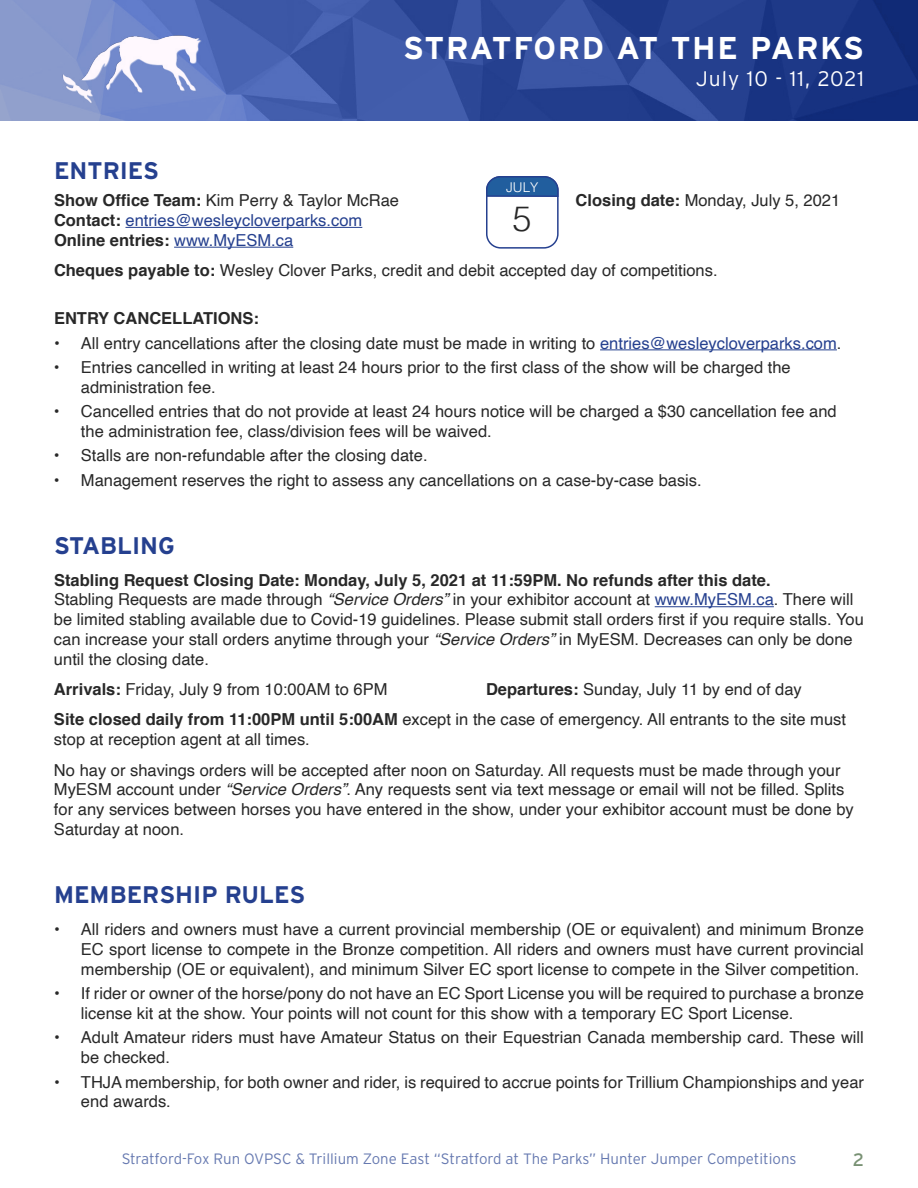
<style>
.page{position:relative;width:918px;height:1188px;background:#fff}
.page>*{position:absolute;margin:0;border:0;box-sizing:border-box;transform-origin:0 0}
.t1{font:300 34.5px "Helvetica";color:#282828}
.t2{font:700 31.5px "Interstate";letter-spacing:.05em;color:#fff}
.t3{font:700 24px "Interstate";color:#25408f}
.t4{font:300 21px "Interstate";letter-spacing:.05em;color:#fff}
.t5{font:18px "Interstate";color:#3f6238}
.t6{font:16.5px/19.8px "Helvetica";color:#282828}
.t7{font:16.5px/19.8px "Helvetica";color:#25408f}
.t8{font:700 16.5px "Helvetica";color:#282828}
.t9{font:300 15px "Interstate";color:#25408f}
.t10{font:300 13.5px "Helvetica";color:#fff}
.s1{font-weight:700;color:#282828}
.s2{color:#282828}
.s3{font-weight:700}
.s4{color:#25408f}
.s5{font-style:italic}
</style>
<div class="page">
<svg style="left:0;top:0;width:918px;height:120px;background:#39529f"></svg>
<img style="left:54px;top:27px;width:156px;height:80px">
<hr style="left:125px;top:227px;width:237px;height:1px;background:#25408f">
<hr style="left:174px;top:247px;width:119px;height:1px;background:#25408f">
<hr style="left:600px;top:349px;width:237px;height:1px;background:#25408f">
<hr style="left:655px;top:606px;width:119px;height:1px;background:#25408f">
<div style="left:486px;top:176px;width:73px;height:73px;border:2px solid #25408f;border-radius:14px"></div>
<svg style="left:486px;top:176px;width:73px;height:22px;background:#3869a5"></svg>
<h2 class="t2" style="left:403px;top:31px;width:462px">STRATFORD AT THE PARKS</h2>
<p class="t4" style="left:696px;top:67px;width:170px">July 10 - 11, 2021</p>
<h3 class="t3" style="left:54px;top:157px;width:107px">ENTRIES</h3>
<p class="t7" style="left:54px;top:191px;width:347px"><span class="s1">Show Office Team:</span> <span class="s2">Kim Perry &amp; Taylor McRae<br></span><span class="s1">Contact:</span> entries@wesleycloverparks.com<br><span class="s1">Online entries:</span> www.MyESM.ca</p>
<p class="t6" style="left:54px;top:261px;width:665px"><span class="s3">Cheques payable to:</span> Wesley Clover Parks, credit and debit accepted day of competitions.</p>
<p class="t8" style="left:54px;top:305px;width:207px">ENTRY CANCELLATIONS:</p>
<p class="t6" style="left:54px;top:333px;width:789px">• All entry cancellations after the closing date must be made in writing to <span class="s4">entries@wesleycloverparks.com</span>.</p>
<p class="t6" style="left:81px;top:358px;width:711px;text-indent:-27px">• Entries cancelled in writing at least 24 hours prior to the first class of the show will be charged the administration fee.</p>
<p class="t6" style="left:81px;top:402px;width:757px;text-indent:-27px">• Cancelled entries that do not provide at least 24 hours notice will be charged a $30 cancellation fee and the administration fee, class/division fees will be waived.</p>
<p class="t6" style="left:54px;top:446px;width:375px">• Stalls are non-refundable after the closing date.</p>
<p class="t6" style="left:54px;top:471px;width:649px">• Management reserves the right to assess any cancellations on a case-by-case basis.</p>
<p class="t10" style="left:506px;top:176px;width:34px">JULY</p>
<p class="t6" style="left:576px;top:191px;width:266px"><span class="s3">Closing date:</span> Monday, July 5, 2021</p>
<h1 class="t1" style="left:513px;top:189px;width:21px">5</h1>
<h3 class="t3" style="left:54px;top:532px;width:122px">STABLING</h3>
<p class="t6" style="left:54px;top:571px;width:811px"><span class="s3">Stabling Request Closing Date: Monday, July 5, 2021 at 11:59PM. No refunds after this date.<br></span>Stabling Requests are made through <span class="s5">“Service Orders”</span> in your exhibitor account at <span class="s4">www.MyESM.ca</span>. There will be limited stabling available due to Covid-19 guidelines. Please submit stall orders first if you require stalls. You can increase your stall orders anytime through your <span class="s5">“Service Orders”</span> in MyESM. Decreases can only be done until the closing date.</p>
<p class="t6" style="left:54px;top:680px;width:335px"><span class="s3">Arrivals:</span> Friday, July 9 from 10:00AM to 6PM</p>
<p class="t6" style="left:54px;top:675px;width:794px;line-height:30.3px;text-indent:432px"><span class="s3">Departures:</span> Sunday, July 11 by end of day<br><span class="s3">Site closed daily from 11:00PM until 5:00AM</span> except in the case of emergency. All entrants to the site must</p>
<p class="t6" style="left:54px;top:725px;width:788px;line-height:30.3px">stop at reception agent at all times.<br>No hay or shavings orders will be accepted after noon on Saturday. All requests must be made through your</p>
<p class="t6" style="left:54px;top:780px;width:801px">MyESM account under <span class="s5">“Service Orders”</span>. Any requests sent via text message or email will not be filled. Splits for any services between horses you have entered in the show, under your exhibitor account must be done by<br>Saturday at noon.</p>
<h3 class="t3" style="left:54px;top:882px;width:253px">MEMBERSHIP RULES</h3>
<p class="t6" style="left:81px;top:920px;width:784px;text-align:justify;text-indent:-27px">• All riders and owners must have a current provincial membership (OE or equivalent) and minimum Bronze EC sport license to compete in the Bronze competition. All riders and owners must have current provincial membership (OE or equivalent), and minimum Silver EC sport license to compete in the Silver competition.</p>
<p class="t6" style="left:81px;top:984px;width:784px;text-indent:-27px">• If rider or owner of the horse/pony do not have an EC Sport License you will be required to purchase a bronze license kit at the show. Your points will not count for this show with a temporary EC Sport License.</p>
<p class="t6" style="left:81px;top:1028px;width:784px;text-indent:-27px">• Adult Amateur riders must have Amateur Status on their Equestrian Canada membership card. These will be checked.</p>
<p class="t6" style="left:81px;top:1072px;width:785px;text-indent:-27px">• THJA membership, for both owner and rider, is required to accrue points for Trillium Championships and year end awards.</p>
<p class="t9" style="left:121px;top:1150px;width:677px">Stratford-Fox Run OVPSC &amp; Trillium Zone East “Stratford at The Parks” Hunter Jumper Competitions</p>
<p class="t5" style="left:853px;top:1150px;width:13px">2</p>
</div>
